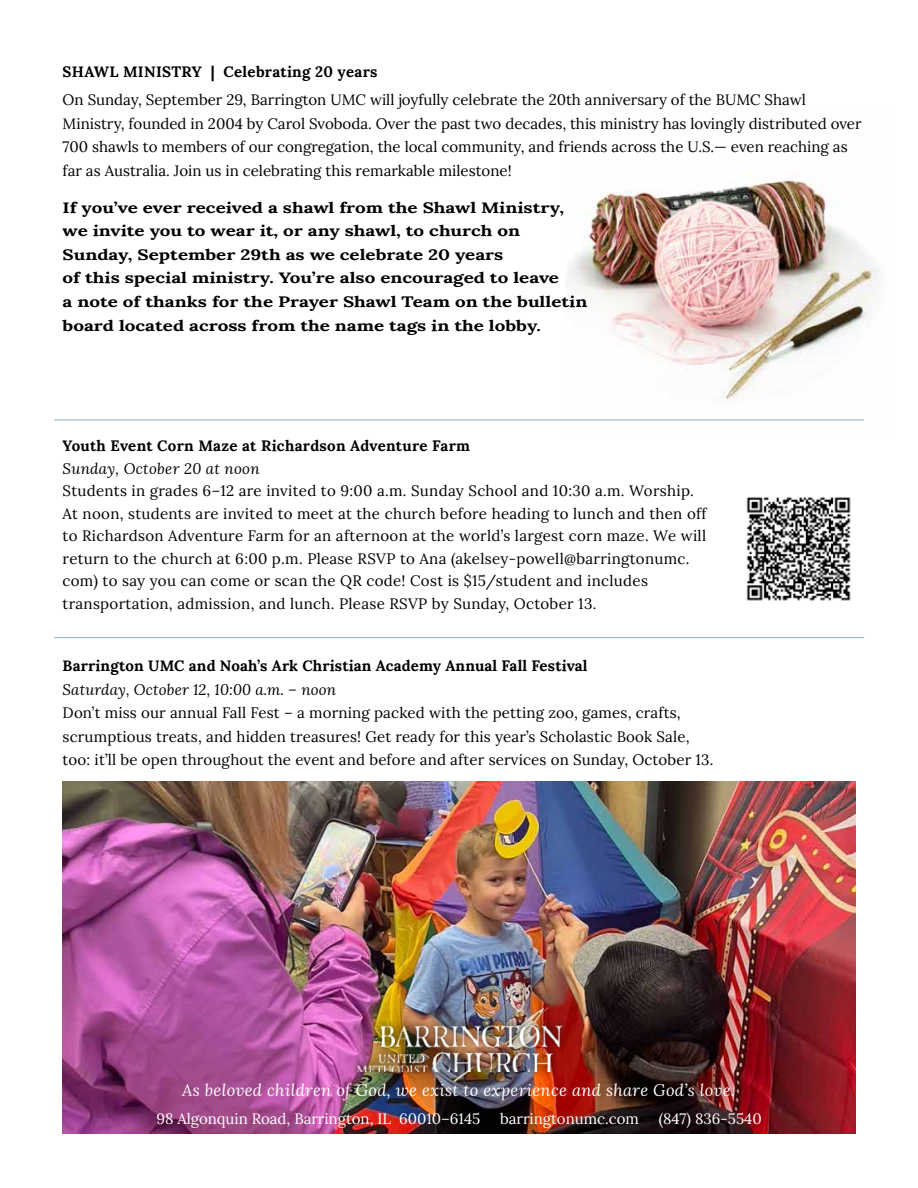
<style>
.page{position:relative;width:918px;height:1188px;background:#fff}
.page>*{position:absolute;margin:0;border:0;box-sizing:border-box;transform-origin:0 0}
.t1{font:italic 16.5px "Lora";letter-spacing:.02em;color:#fff}
.t2{font:15px/22.5px "Lora";letter-spacing:.01em;color:#000}
.t3{font:700 15px/23.5px "Lora";color:#000;scale:1.25 1}
.t4{font:700 15px "Lora";letter-spacing:.02em;color:#000}
.t5{font:15px "Lora";color:#fff}
.t6{font:700 15px "Lora";color:#000}
.t7{font:italic 15px "Lora";letter-spacing:.01em;color:#000}
</style>
<div class="page">
<img style="left:63px;top:781px;width:792px;height:353px">
<img style="left:565px;top:173px;width:314px;height:247px">
<img style="left:349px;top:1017px;width:219px;height:62px">
<img style="left:354px;top:1021px;width:210px;height:51px">
<img style="left:746px;top:497px;width:105px;height:104px">
<hr style="left:54px;top:420px;width:810px;height:1px;background:#8db9c6">
<hr style="left:54px;top:637px;width:810px;height:1px;background:#8db9c6">
<p class="t4" style="left:63px;top:59px;width:316px">SHAWL MINISTRY | Celebrating 20 years</p>
<p class="t2" style="left:63px;top:87px;width:800px;line-height:23.5px">On Sunday, September 29, Barrington UMC will joyfully celebrate the 20th anniversary of the BUMC Shawl Ministry, founded in 2004 by Carol Svoboda. Over the past two decades, this ministry has lovingly distributed over 700 shawls to members of our congregation, the local community, and friends across the U.S.— even reaching as far as Australia. Join us in celebrating this remarkable milestone!</p>
<p class="t3" style="left:63px;top:194px;width:421px">If you’ve ever received a shawl from the Shawl Ministry, we invite you to wear it, or any shawl, to church on Sunday, September 29th as we celebrate 20 years<br>of this special ministry. You’re also encouraged to leave<br>a note of thanks for the Prayer Shawl Team on the bulletin board located across from the name tags in the lobby.</p>
<p class="t4" style="left:63px;top:433px;width:409px">Youth Event Corn Maze at Richardson Adventure Farm</p>
<p class="t7" style="left:63px;top:458px;width:199px">Sunday, October 20 at noon</p>
<p class="t2" style="left:63px;top:479px;width:646px">Students in grades 6–12 are invited to 9:00 a.m. Sunday School and 10:30 a.m. Worship.<br>At noon, students are invited to meet at the church before heading to lunch and then off to Richardson Adventure Farm for an afternoon at the world’s largest corn maze. We will return to the church at 6:00 p.m. Please RSVP to Ana (akelsey-powell@barringtonumc. com) to say you can come or scan the QR code! Cost is $15/student and includes transportation, admission, and lunch. Please RSVP by Sunday, October 13.</p>
<p class="t6" style="left:63px;top:653px;width:526px">Barrington UMC and Noah’s Ark Christian Academy Annual Fall Festival</p>
<p class="t7" style="left:63px;top:679px;width:275px">Saturday, October 12, 10:00 a.m. – noon</p>
<p class="t2" style="left:63px;top:700px;width:652px;line-height:23.5px">Don’t miss our annual Fall Fest – a morning packed with the petting zoo, games, crafts, scrumptious treats, and hidden treasures! Get ready for this year’s Scholastic Book Sale, too: it’ll be open throughout the event and before and after services on Sunday, October 13.</p>
<p class="t1" style="left:182px;top:1079px;width:554px">As beloved children of God, we exist to experience and share God’s love.</p>
<p class="t5" style="left:156px;top:1107px;width:326px">98 Algonquin Road, Barrington, IL 60010–6145</p>
<p class="t5" style="left:500px;top:1107px;width:140px">barringtonumc.com</p>
<p class="t5" style="left:659px;top:1107px;width:104px">(847) 836-5540</p>
</div>
